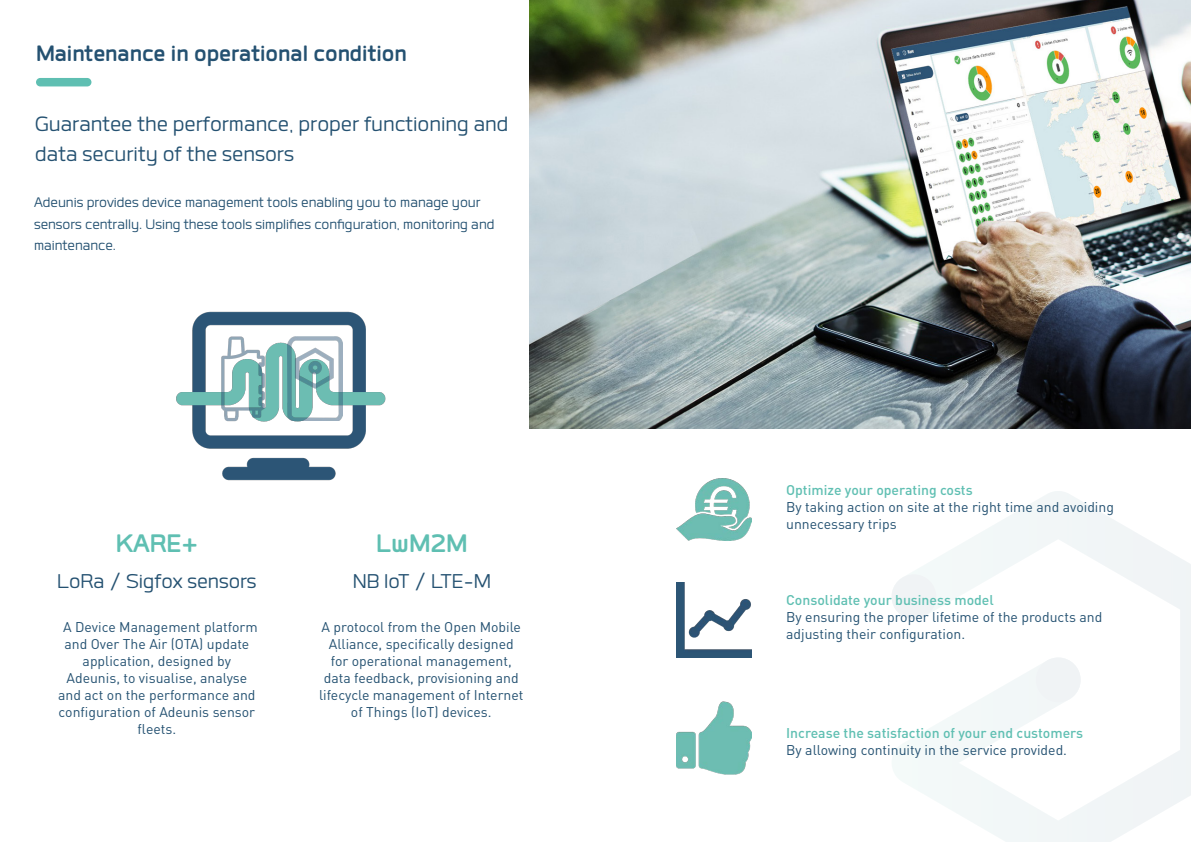
<style>
.page{position:relative;width:1191px;height:842px;background:#fff}
.page>*{position:absolute;margin:0;border:0;box-sizing:border-box;transform-origin:0 0}
.t1{font:700 33px "Labrador B";color:#5fbfb2}
.t2{font:700 29px "Labrador B";color:#245171}
.t3{font:27px/30px "Labrador B";color:#245171}
.t4{font:26px "Labrador B";color:#245171}
.t5{font:18px/21.6px "Labrador B";color:#245171}
.t6{font:14px/17px "DIN Pro";color:#245171;text-align:center}
.t7{font:500 14px/17px "DIN Pro";color:#5fbfb2}
.s1{font-weight:400;color:#245171}
</style>
<div class="page">
<svg style="left:892px;top:491px;width:299px;height:351px"></svg>
<div style="left:891px;top:574px;width:45px;height:45px;background:#f0f3f5;border-radius:50%"></div>
<div style="left:1035px;top:657px;width:45px;height:45px;background:#f0f3f5;border-radius:50%"></div>
<img style="left:176px;top:311px;width:210px;height:170px">
<img style="left:213px;top:336px;width:60px;height:85px">
<img style="left:288px;top:336px;width:54px;height:85px">
<img style="left:529px;top:0;width:662px;height:428px">
<img style="left:676px;top:582px;width:75px;height:75px">
<img style="left:676px;top:478px;width:75px;height:63px">
<img style="left:676px;top:701px;width:75px;height:74px">
<div style="left:36px;top:78px;width:55px;height:8px;background:#5fbfb2;border-radius:4px"></div>
<p class="t2" style="left:36px;top:39px;width:372px">Maintenance in operational condition</p>
<p class="t3" style="left:35px;top:108px;width:474px">Guarantee the performance, proper functioning and data security of the sensors</p>
<p class="t5" style="left:34px;top:191px;width:462px">Adeunis provides device management tools enabling you to manage your sensors centrally. Using these tools simplifies configuration, monitoring and maintenance.</p>
<p class="t1" style="left:116px;top:526px;width:84px">KARE+</p>
<p class="t4" style="left:57px;top:568px;width:201px">LoRa / Sigfox sensors</p>
<p class="t1" style="left:376px;top:526px;width:93px">LwM2M</p>
<p class="t4" style="left:353px;top:568px;width:140px">NB IoT / LTE-M</p>
<p class="t6" style="left:58px;top:618px;width:201px">A Device Management platform and Over The Air (OTA) update application, designed by<br>Adeunis, to visualise, analyse and act on the performance and configuration of Adeunis sensor fleets.</p>
<p class="t6" style="left:319px;top:618px;width:206px">A protocol from the Open Mobile<br>Alliance, specifically designed for operational management, data feedback, provisioning and lifecycle management of Internet of Things (IoT) devices.</p>
<p class="t7" style="left:786px;top:480px;width:188px">Optimize your operating costs</p>
<p class="t6" style="left:786px;top:497px;width:329px;text-align:left">By taking action on site at the right time and avoiding unnecessary trips</p>
<p class="t7" style="left:786px;top:591px;width:209px">Consolidate your business model</p>
<p class="t6" style="left:786px;top:608px;width:318px;text-align:left">By ensuring the proper lifetime of the products and adjusting their configuration.</p>
<p class="t7" style="left:786px;top:724px;width:298px">Increase the satisfaction of your end customers<br><span class="s1">By allowing continuity in the service provided.</span></p>
</div>
